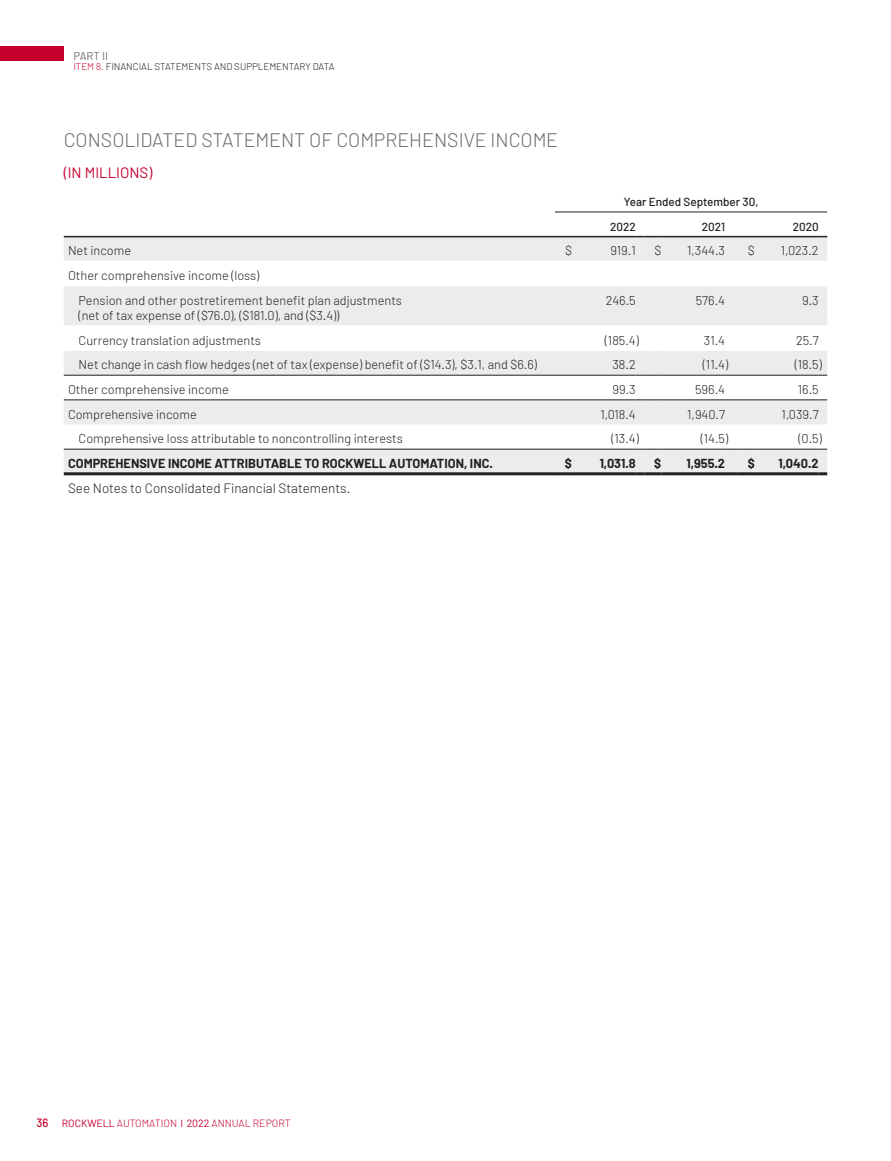
<style>
.page{position:relative;width:891px;height:1161px;background:#fff}
.page>*{position:absolute;margin:0;border:0;box-sizing:border-box;transform-origin:0 0}
.title3{font:300 19.5px "Barlow";color:#69696c}
.title4_units{font:15px "Barlow";color:#c5002e}
.t1{font:300 13.5px "Barlow";color:#231f20}
.tab_indent1{font:300 12.75px/15.3px "Barlow";color:#231f20}
.tab_current_R{font:300 12.75px "Barlow";color:#231f20}
.tab_current_L{font:300 12.75px "Barlow";color:#231f20}
.tab_total_L{font:700 12.75px "Barlow";color:#231f20}
.tab_total_R{font:700 12.75px "Barlow";color:#231f20}
.tab_header_c{font:500 11.7px "Barlow";color:#231f20}
.tab_header_R{font:500 11.7px "Barlow";color:#231f20}
.t2{font:11.25px "Barlow";color:#6c6d70}
.t3{font:300 10.5px "Barlow";color:#c5002e}
.t4{font:300 9.75px "Barlow";letter-spacing:-.01em;color:#231f20}
.t5{font:300 9.75px "Barlow";color:#c5002e}
.s1{color:#c5002e}
.s2{font-weight:500;font-size:12px}
.s3{font-weight:400}
</style>
<div class="page">
<div style="left:0;top:46px;width:64px;height:15px;background:#c5002e"></div>
<svg style="left:64px;top:237px;width:763px;height:235px;fill:#ececee"></svg>
<hr style="left:64px;top:261px;width:491px;height:1px;background:#fff">
<svg style="left:555px;top:261px;width:17px;height:1px"></svg>
<hr style="left:572px;top:261px;width:64px;height:1px;background:#fff">
<svg style="left:636px;top:261px;width:25px;height:1px"></svg>
<hr style="left:661px;top:261px;width:64px;height:1px;background:#fff">
<svg style="left:725px;top:261px;width:30px;height:1px"></svg>
<hr style="left:755px;top:261px;width:64px;height:1px;background:#fff">
<hr style="left:64px;top:286px;width:491px;height:1px;background:#fff">
<svg style="left:555px;top:286px;width:17px;height:1px"></svg>
<hr style="left:572px;top:286px;width:64px;height:1px;background:#fff">
<svg style="left:636px;top:286px;width:25px;height:1px"></svg>
<hr style="left:661px;top:286px;width:64px;height:1px;background:#fff">
<svg style="left:725px;top:286px;width:30px;height:1px"></svg>
<hr style="left:755px;top:286px;width:64px;height:1px;background:#fff">
<hr style="left:64px;top:326px;width:491px;height:1px;background:#fff">
<svg style="left:555px;top:326px;width:17px;height:1px"></svg>
<hr style="left:572px;top:326px;width:64px;height:1px;background:#fff">
<svg style="left:636px;top:326px;width:25px;height:1px"></svg>
<hr style="left:661px;top:326px;width:64px;height:1px;background:#fff">
<svg style="left:725px;top:326px;width:30px;height:1px"></svg>
<hr style="left:755px;top:326px;width:64px;height:1px;background:#fff">
<hr style="left:64px;top:350px;width:491px;height:1px;background:#fff">
<svg style="left:555px;top:350px;width:17px;height:1px"></svg>
<hr style="left:572px;top:350px;width:64px;height:1px;background:#fff">
<svg style="left:636px;top:350px;width:25px;height:1px"></svg>
<hr style="left:661px;top:350px;width:64px;height:1px;background:#fff">
<svg style="left:725px;top:350px;width:30px;height:1px"></svg>
<hr style="left:755px;top:350px;width:64px;height:1px;background:#fff">
<svg style="left:555px;top:212px;width:17px;height:1px"></svg>
<hr style="left:572px;top:212px;width:64px;height:1px;background:#231f20">
<svg style="left:636px;top:212px;width:25px;height:1px"></svg>
<hr style="left:661px;top:212px;width:64px;height:1px;background:#231f20">
<svg style="left:725px;top:212px;width:30px;height:1px"></svg>
<hr style="left:755px;top:212px;width:64px;height:1px;background:#231f20">
<hr style="left:64px;top:449px;width:491px;height:1px;background:#231f20">
<hr style="left:661px;top:449px;width:64px;height:1px;background:#231f20">
<svg style="left:725px;top:449px;width:30px;height:1px"></svg>
<hr style="left:755px;top:449px;width:64px;height:1px;background:#231f20">
<hr style="left:64px;top:472px;width:491px;height:3px;background:#231f20">
<hr style="left:555px;top:472px;width:17px;height:3px;background:#231f20">
<hr style="left:572px;top:472px;width:64px;height:3px;background:#231f20">
<svg style="left:636px;top:472px;width:8px;height:3px"></svg>
<hr style="left:644px;top:472px;width:17px;height:3px;background:#231f20">
<hr style="left:661px;top:472px;width:64px;height:3px;background:#231f20">
<svg style="left:725px;top:472px;width:13px;height:3px"></svg>
<hr style="left:738px;top:472px;width:17px;height:3px;background:#231f20">
<hr style="left:755px;top:472px;width:64px;height:3px;background:#231f20">
<svg style="left:819px;top:472px;width:8px;height:3px"></svg>
<hr style="left:64px;top:399px;width:491px;height:1px;background:#231f20">
<svg style="left:555px;top:399px;width:17px;height:1px"></svg>
<hr style="left:572px;top:399px;width:64px;height:1px;background:#231f20">
<svg style="left:636px;top:399px;width:25px;height:1px"></svg>
<hr style="left:661px;top:399px;width:64px;height:1px;background:#231f20">
<svg style="left:725px;top:399px;width:30px;height:1px"></svg>
<hr style="left:755px;top:399px;width:64px;height:1px;background:#231f20">
<svg style="left:555px;top:449px;width:17px;height:1px"></svg>
<hr style="left:572px;top:449px;width:64px;height:1px;background:#231f20">
<svg style="left:636px;top:449px;width:25px;height:1px"></svg>
<hr style="left:64px;top:375px;width:491px;height:1px;background:#231f20">
<svg style="left:555px;top:375px;width:17px;height:1px"></svg>
<hr style="left:572px;top:375px;width:64px;height:1px;background:#231f20">
<svg style="left:636px;top:375px;width:25px;height:1px"></svg>
<hr style="left:661px;top:375px;width:64px;height:1px;background:#231f20">
<svg style="left:725px;top:375px;width:30px;height:1px"></svg>
<hr style="left:755px;top:375px;width:64px;height:1px;background:#231f20">
<hr style="left:64px;top:236px;width:491px;height:1px;background:#231f20">
<svg style="left:555px;top:236px;width:17px;height:1px"></svg>
<hr style="left:572px;top:236px;width:64px;height:1px;background:#231f20">
<svg style="left:636px;top:236px;width:25px;height:1px"></svg>
<hr style="left:661px;top:236px;width:64px;height:1px;background:#231f20">
<svg style="left:725px;top:236px;width:30px;height:1px"></svg>
<hr style="left:755px;top:236px;width:64px;height:1px;background:#231f20">
<p class="t2" style="left:73px;top:49px;width:36px">PART II</p>
<p class="t5" style="left:73px;top:60px;width:10px">Item</p>
<p class="t4" style="left:96px;top:60px;width:22px"><span class="s1">8.</span> Financial</p>
<p class="t4" style="left:155px;top:60px;width:7px">Statements</p>
<p class="t4" style="left:214px;top:60px;width:7px">and</p>
<p class="t4" style="left:234px;top:60px;width:13px">Supplementary</p>
<p class="t4" style="left:313px;top:60px;width:9px">Data</p>
<p class="title3" style="left:64px;top:128px;width:496px">CONSOLIDATED STATEMENT OF COMPREHENSIVE INCOME</p>
<p class="title4_units" style="left:64px;top:163px;width:90px">(IN MILLIONS)</p>
<p class="tab_header_c" style="left:624px;top:195px;width:136px">Year Ended September 30,</p>
<p class="tab_header_R" style="left:610px;top:219px;width:27px">2022</p>
<p class="tab_header_R" style="left:702px;top:219px;width:25px">2021</p>
<p class="tab_header_R" style="left:793px;top:219px;width:27px">2020</p>
<p class="tab_current_L" style="left:68px;top:243px;width:65px">Net income</p>
<p class="tab_current_R" style="left:565px;top:243px;width:8px">$</p>
<p class="tab_current_R" style="left:610px;top:243px;width:27px">919.1</p>
<p class="tab_current_R" style="left:654px;top:243px;width:8px">$</p>
<p class="tab_current_R" style="left:687px;top:243px;width:39px">1,344.3</p>
<p class="tab_current_R" style="left:748px;top:243px;width:8px">$</p>
<p class="tab_current_R" style="left:781px;top:243px;width:39px">1,023.2</p>
<p class="tab_current_L" style="left:68px;top:267px;width:193px">Other comprehensive income (loss)</p>
<p class="tab_indent1" style="left:79px;top:292px;width:325px">Pension and other postretirement benefit plan adjustments (net of tax expense of ($76.0), ($181.0), and ($3.4))</p>
<p class="tab_current_R" style="left:606px;top:292px;width:32px">246.5</p>
<p class="tab_current_R" style="left:696px;top:292px;width:31px">576.4</p>
<p class="tab_current_R" style="left:802px;top:292px;width:18px">9.3</p>
<p class="tab_indent1" style="left:79px;top:332px;width:184px">Currency translation adjustments</p>
<p class="tab_current_R" style="left:605px;top:332px;width:35px">(185.4)</p>
<p class="tab_current_R" style="left:704px;top:332px;width:23px">31.4</p>
<p class="tab_current_R" style="left:796px;top:332px;width:24px">25.7</p>
<p class="tab_indent1" style="left:79px;top:357px;width:460px">Net change in cash flow hedges (net of tax (expense) benefit of ($14.3), $3.1, and $6.6)</p>
<p class="tab_current_R" style="left:612px;top:357px;width:25px">38.2</p>
<p class="tab_current_R" style="left:703px;top:357px;width:27px">(11.4)</p>
<p class="tab_current_R" style="left:795px;top:357px;width:29px">(18.5)</p>
<p class="tab_current_L" style="left:68px;top:381px;width:162px">Other comprehensive income</p>
<p class="tab_current_R" style="left:613px;top:381px;width:25px">99.3</p>
<p class="tab_current_R" style="left:695px;top:381px;width:31px">596.4</p>
<p class="tab_current_R" style="left:798px;top:381px;width:22px">16.5</p>
<p class="tab_current_L" style="left:68px;top:406px;width:130px">Comprehensive income</p>
<p class="tab_current_R" style="left:600px;top:406px;width:37px">1,018.4</p>
<p class="tab_current_R" style="left:687px;top:406px;width:39px">1,940.7</p>
<p class="tab_current_R" style="left:782px;top:406px;width:39px">1,039.7</p>
<p class="tab_indent1" style="left:79px;top:431px;width:326px">Comprehensive loss attributable to noncontrolling interests</p>
<p class="tab_current_R" style="left:611px;top:431px;width:29px">(13.4)</p>
<p class="tab_current_R" style="left:701px;top:431px;width:29px">(14.5)</p>
<p class="tab_current_R" style="left:799px;top:431px;width:25px">(0.5)</p>
<p class="tab_total_L" style="left:68px;top:455px;width:426px">COMPREHENSIVE INCOME ATTRIBUTABLE TO ROCKWELL AUTOMATION, INC.</p>
<p class="tab_total_R" style="left:565px;top:455px;width:9px">$</p>
<p class="tab_total_R" style="left:600px;top:455px;width:38px">1,031.8</p>
<p class="tab_total_R" style="left:654px;top:455px;width:9px">$</p>
<p class="tab_total_R" style="left:686px;top:455px;width:40px">1,955.2</p>
<p class="tab_total_R" style="left:748px;top:455px;width:9px">$</p>
<p class="tab_total_R" style="left:779px;top:455px;width:42px">1,040.2</p>
<p class="t1" style="left:68px;top:480px;width:284px">See Notes to Consolidated Financial Statements.</p>
<p class="t3" style="left:36px;top:1116px;width:256px"><span class="s2">36</span> <span class="s3">ROCKWELL</span> AUTOMATION ❘ <span class="s3">2022</span> ANNUAL REPORT</p>
</div>
